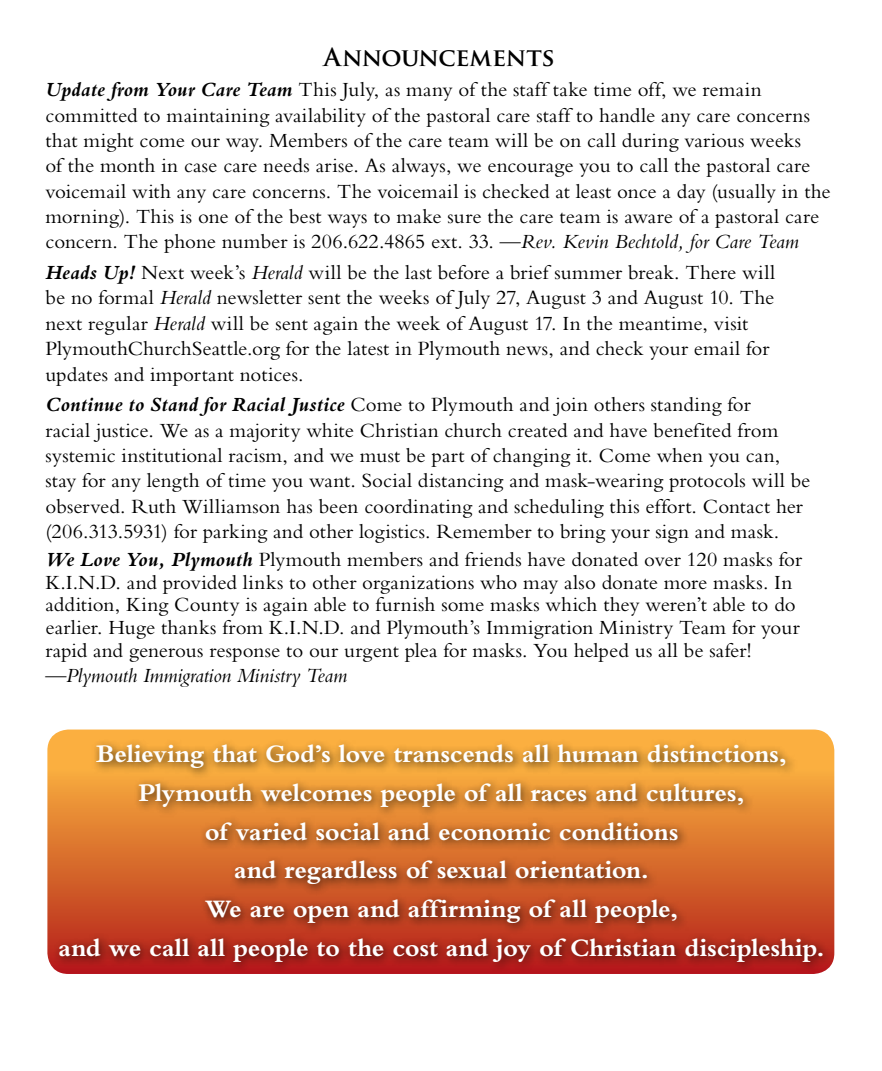
<style>
.page{position:relative;width:882px;height:1071px;background:#fff}
.page>*{position:absolute;margin:0;border:0;box-sizing:border-box;transform-origin:0 0}
.t1{font:700 26.25px/38.7px "Bembo";letter-spacing:-.01em;color:#fff;text-align:center}
.t2{font:700 24.5px "Trajan Pro";letter-spacing:-.02em;color:#000}
.t3{font:21px/25.4px "Bembo";letter-spacing:.005em;color:#000}
.t4{font:italic 21px "Bembo";letter-spacing:-.01em;color:#000}
.s1{font-weight:700;font-style:italic}
.s2{font-style:italic}
.s3{font-style:normal}
</style>
<div class="page">
<svg style="left:47px;top:730px;width:784px;height:244px;background:#f19e43"></svg>
<div style="left:53px;top:739px;width:781px;height:234px;background:#000;opacity:.75"></div>
<p class="t2" style="left:324px;top:41px;width:232px">Announcements</p>
<p class="t3" style="left:46px;top:77px;width:787px"><span class="s1">Update from Your Care Team</span> This July, as many of the staff take time off, we remain committed to maintaining availability of the pastoral care staff to handle any care concerns that might come our way. Members of the care team will be on call during various weeks<br>of the month in case care needs arise. As always, we encourage you to call the pastoral care voicemail with any care concerns. The voicemail is checked at least once a day (usually in the morning). This is one of the best ways to make sure the care team is aware of a pastoral care concern. The phone number is 206.622.4865 ext. 33. —<span class="s2">Rev. Kevin Bechtold, for Care Team</span></p>
<p class="t3" style="left:46px;top:259px;width:731px"><span class="s1">Heads Up!</span> Next week’s <span class="s2">Herald</span> will be the last before a brief summer break. There will be no formal <span class="s2">Herald</span> newsletter sent the weeks of July 27, August 3 and August 10. The next regular <span class="s2">Herald</span> will be sent again the week of August 17. In the meantime, visit PlymouthChurchSeattle.org for the latest in Plymouth news, and check your email for updates and important notices.</p>
<p class="t3" style="left:46px;top:392px;width:766px"><span class="s1">Continue to Stand for Racial Justice</span> Come to Plymouth and join others standing for<br>racial justice. We as a majority white Christian church created and have benefited from systemic institutional racism, and we must be part of changing it. Come when you can, stay for any length of time you want. Social distancing and mask-wearing protocols will be observed. Ruth Williamson has been coordinating and scheduling this effort. Contact her (206.313.5931) for parking and other logistics. Remember to bring your sign and mask.</p>
<p class="t3" style="left:46px;top:548px;width:758px;line-height:22.8px"><span class="s1">We Love You, Plymouth</span> Plymouth members and friends have donated over 120 masks for K.I.N.D. and provided links to other organizations who may also donate more masks. In addition, King County is again able to furnish some masks which they weren’t able to do earlier. Huge thanks from K.I.N.D. and Plymouth’s Immigration Ministry Team for your rapid and generous response to our urgent plea for masks. You helped us all be safer!</p>
<p class="t4" style="left:46px;top:663px;width:303px"><span class="s3">—</span>Plymouth Immigration Ministry Team</p>
<p class="t1" style="left:59px;top:735px;width:768px">Believing that God’s love transcends all human distinctions, Plymouth welcomes people of all races and cultures,<br>of varied social and economic conditions<br>and regardless of sexual orientation.<br>We are open and affirming of all people,<br>and we call all people to the cost and joy of Christian discipleship.</p>
</div>
